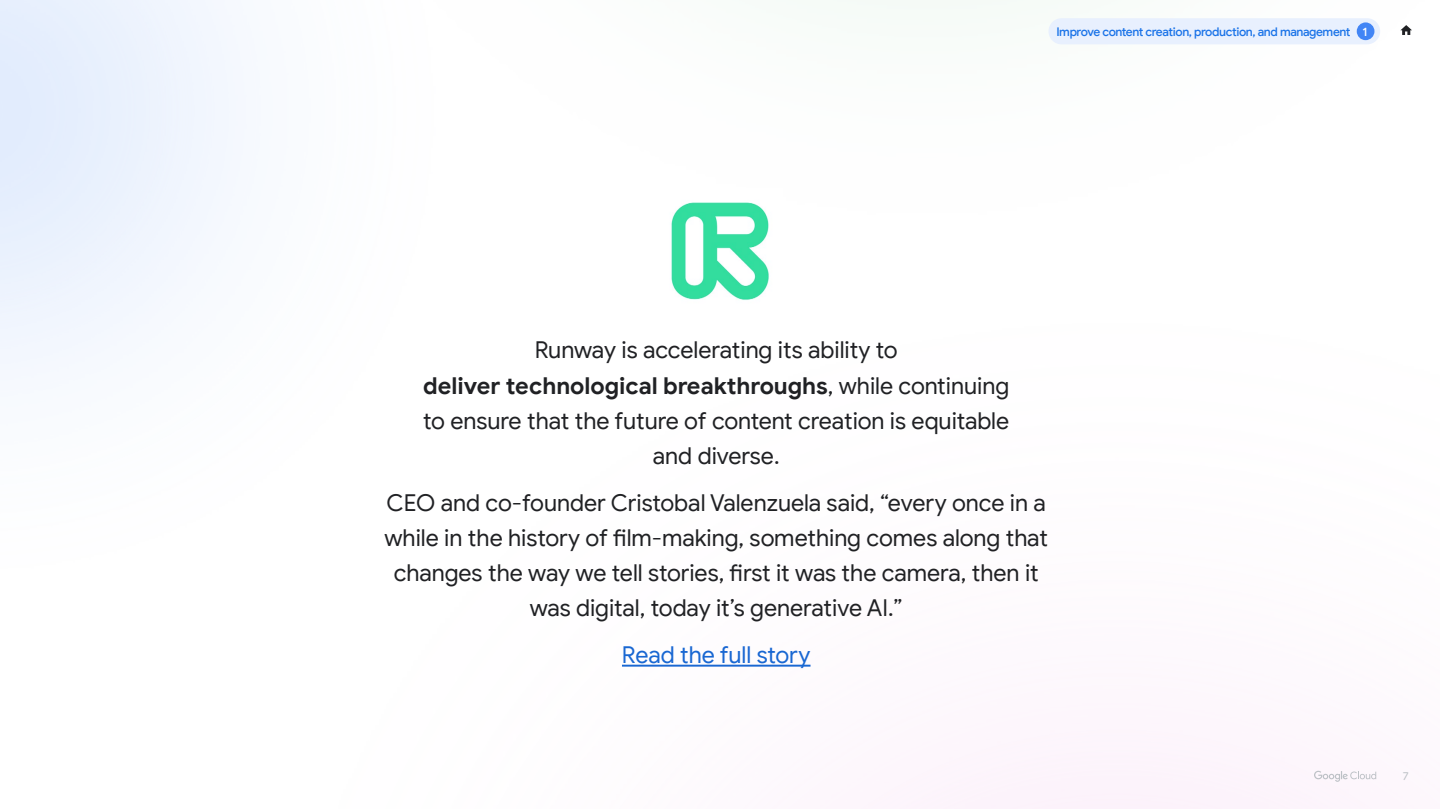
<style>
.page{position:relative;width:1440px;height:810px;background:#fff}
.page>*{position:absolute;margin:0;border:0;box-sizing:border-box;transform-origin:0 0}
.t1{font:23.25px/35.2px "Google Sans";letter-spacing:-.005em;color:#202124;text-align:center}
.t2{font:23.25px "Google Sans";color:#1967d2}
.t3{font:500 12px "Google Sans";letter-spacing:-.035em;color:#1a73e8}
.t4{font:11.25px "Google Sans";color:#bdc1c6}
.s1{color:#fff}
.s2{font-weight:700}
</style>
<div class="page">
<hr style="left:622px;top:665px;width:189px;height:2px;background:#1967d2">
<img style="left:669px;top:200px;width:102px;height:103px">
<div style="left:1049px;top:18px;width:331px;height:26px;background:#e8f0fe;border-radius:13px"></div>
<div style="left:1357px;top:22px;width:17px;height:18px;background:#4285f5;border-radius:50%"></div>
<svg style="left:1400px;top:25px;width:12px;height:10px"></svg>
<svg style="left:1314px;top:771px;width:62px;height:11px"></svg>
<p class="t3" style="left:1056px;top:25px;width:312px">Improve content creation, production, and management <span class="s1">1</span></p>
<p class="t1" style="left:423px;top:333px;width:588px">Runway is accelerating its ability to<br><span class="s2">deliver technological breakthroughs</span>, while continuing to ensure that the future of content creation is equitable and diverse.</p>
<p class="t1" style="left:385px;top:485px;width:665px">CEO and co-founder Cristobal Valenzuela said, “every once in a while in the history of film-making, something comes along that changes the way we tell stories, first it was the camera, then it was digital, today it’s generative AI.”</p>
<p class="t2" style="left:622px;top:641px;width:190px">Read the full story</p>
<p class="t4" style="left:1403px;top:769px;width:7px">7</p>
</div>
